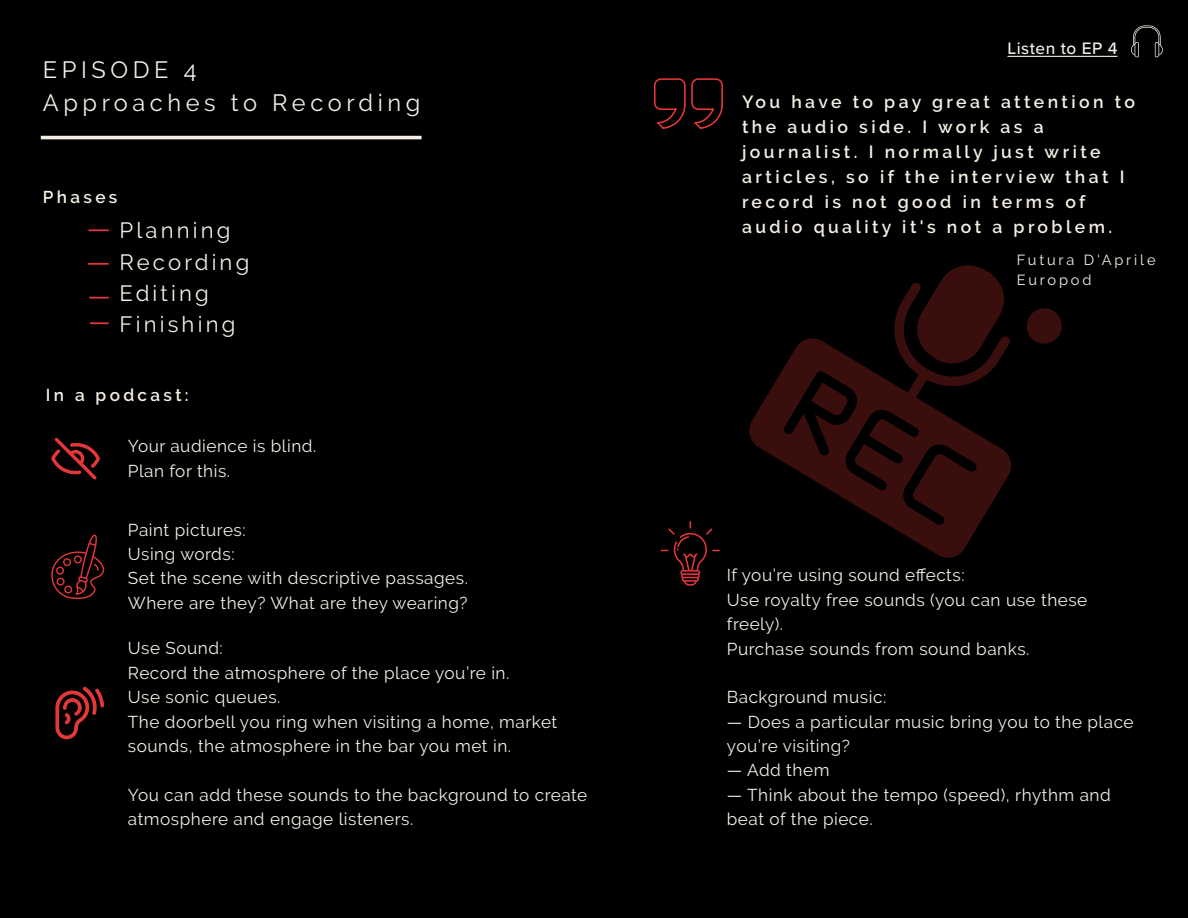
<style>
.page{position:relative;width:1188px;height:918px;background:#000}
.page>*{position:absolute;margin:0;border:0;box-sizing:border-box;transform-origin:0 0}
.t1{font:23.55px/33.5px "Raleway";letter-spacing:.195em;color:#f4f0e5}
.t2{font:22.05px/31.3px "Raleway";letter-spacing:.145em;color:#f4f0e5}
.t3{font:600 17.55px/25px "Raleway";letter-spacing:.195em;color:#f4f0e5}
.t4{font:500 17.25px "Proxima Nova";letter-spacing:.03em;color:#f4f0e5}
.t5{font:17.1px/24.3px "Raleway";letter-spacing:.03em;color:#f4f0e5}
.t6{font:600 17.1px "Raleway";letter-spacing:.195em;color:#f4f0e5}
.t7{font:14.55px/20.7px "Raleway";letter-spacing:.195em;color:#f4f0e5}
</style>
<div class="page">
<hr style="left:41px;top:136px;width:381px;height:3px;background:#f4f0e5">
<hr style="left:89px;top:229px;width:20px;height:2px;background:#e43739">
<hr style="left:88px;top:263px;width:21px;height:2px;background:#e43739">
<hr style="left:89px;top:297px;width:20px;height:2px;background:#e43739">
<svg style="left:90px;top:322px;width:19px;height:2px"></svg>
<svg style="left:749px;top:265px;width:313px;height:293px"></svg>
<svg style="left:51px;top:438px;width:49px;height:41px"></svg>
<svg style="left:51px;top:534px;width:53px;height:65px"></svg>
<svg style="left:55px;top:687px;width:49px;height:53px"></svg>
<svg style="left:654px;top:78px;width:69px;height:51px"></svg>
<svg style="left:661px;top:521px;width:59px;height:65px"></svg>
<hr style="left:1007px;top:56px;width:111px;height:1px;background:#f4f0e5">
<svg style="left:1131px;top:25px;width:32px;height:32px"></svg>
<h1 class="t1" style="left:43px;top:52px;width:379px">EPISODE 4<br>Approaches to Recording</h1>
<p class="t6" style="left:43px;top:187px;width:76px">Phases</p>
<p class="t2" style="left:120px;top:215px;width:131px">Planning<br>Recording<br>Editing<br>Finishing</p>
<p class="t6" style="left:46px;top:385px;width:144px">In a podcast:</p>
<p class="t5" style="left:128px;top:434px;width:190px">Your audience is blind.<br>Plan for this.</p>
<p class="t5" style="left:128px;top:517px;width:342px">Paint pictures:<br>Using words:<br>Set the scene with descriptive passages.<br>Where are they? What are they wearing?</p>
<p class="t5" style="left:128px;top:636px;width:431px">Use Sound:<br>Record the atmosphere of the place you’re in.<br>Use sonic queues.<br>The doorbell you ring when visiting a home, market sounds, the atmosphere in the bar you met in.</p>
<p class="t5" style="left:128px;top:782px;width:461px">You can add these sounds to the background to create atmosphere and engage listeners.</p>
<p class="t4" style="left:1007px;top:35px;width:112px">Listen to EP 4</p>
<p class="t3" style="left:742px;top:89px;width:395px">You have to pay great attention to the audio side. I work as a journalist. I normally just write articles, so if the interview that I record is not good in terms of audio quality it's not a problem.</p>
<p class="t7" style="left:1017px;top:249px;width:140px">Futura D'Aprile<br>Europod</p>
<p class="t5" style="left:727px;top:563px;width:362px">If you’re using sound effects:<br>Use royalty free sounds (you can use these freely).<br>Purchase sounds from sound banks.</p>
<p class="t5" style="left:727px;top:685px;width:161px">Background music:</p>
<p class="t5" style="left:727px;top:709px;width:408px">— Does a particular music bring you to the place you’re visiting?</p>
<p class="t5" style="left:727px;top:758px;width:104px">— Add them</p>
<p class="t5" style="left:727px;top:782px;width:385px">— Think about the tempo (speed), rhythm and beat of the piece.</p>
</div>
